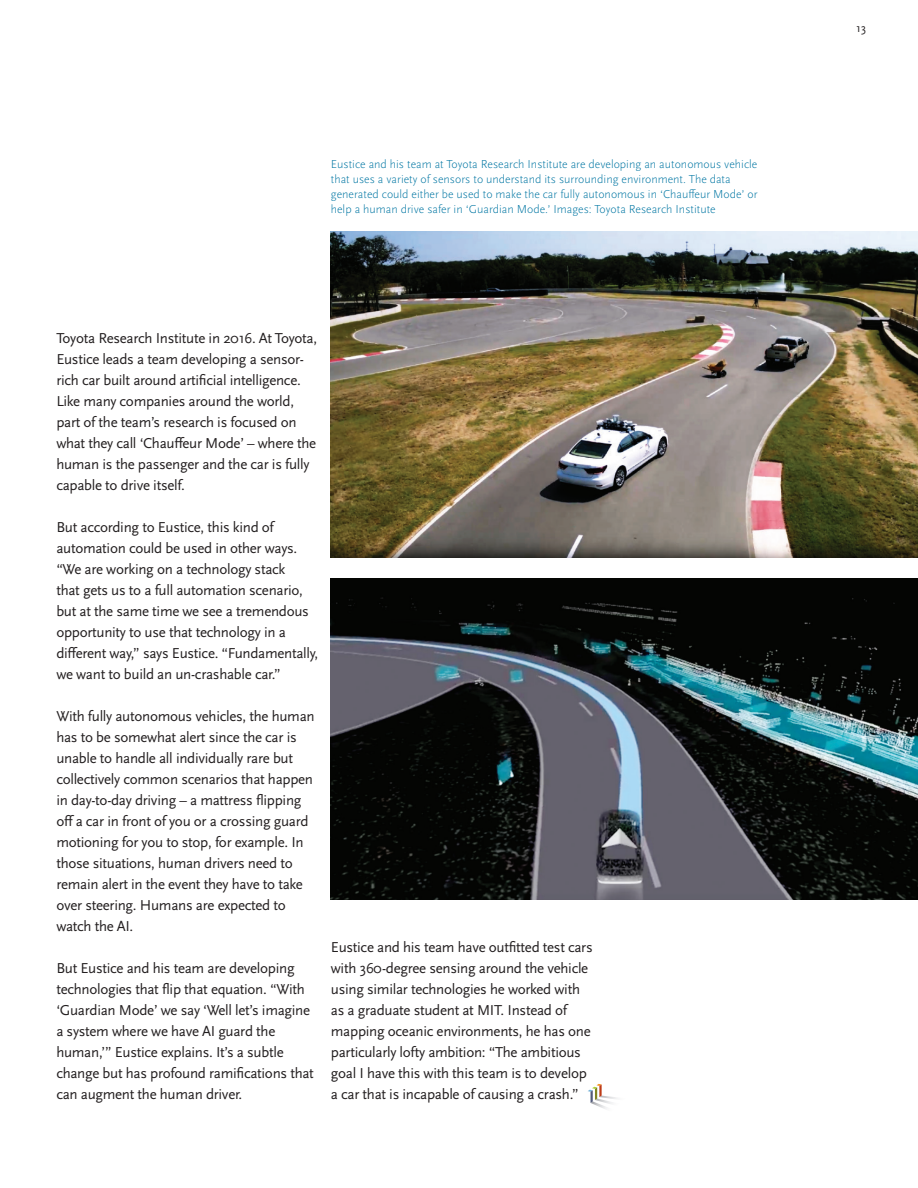
<style>
.page{position:relative;width:918px;height:1188px;background:#fff}
.page>*{position:absolute;margin:0;border:0;box-sizing:border-box;transform-origin:0 0}
.t1{font:15px/21px "Scala Sans OT";letter-spacing:-.02em;color:#231f20}
.t2{font:300 12px/15px "Scala Sans OT";color:#0076a3}
.t3{font:12px "Scala Sans OT";color:#231f20}
</style>
<div class="page">
<svg style="left:588px;top:1084px;width:29px;height:25px"></svg>
<img style="left:331px;top:579px;width:587px;height:321px">
<img style="left:331px;top:231px;width:587px;height:327px">
<p class="t2" style="left:331px;top:157px;width:428px">Eustice and his team at Toyota Research Institute are developing an autonomous vehicle that uses a variety of sensors to understand its surrounding environment. The data generated could either be used to make the car fully autonomous in ‘Chauffeur Mode’ or help a human drive safer in ‘Guardian Mode.’ Images: Toyota Research Institute</p>
<p class="t1" style="left:56px;top:328px;width:262px">Toyota Research Institute in 2016. At Toyota, Eustice leads a team developing a sensor&shy;rich car built around artificial intelligence.<br>Like many companies around the world, part of the team’s research is focused on what they call ‘Chauffeur Mode’ – where the human is the passenger and the car is fully capable to drive itself.</p>
<p class="t1" style="left:56px;top:517px;width:263px">But according to Eustice, this kind of automation could be used in other ways. “We are working on a technology stack<br>that gets us to a full automation scenario, but at the same time we see a tremendous opportunity to use that technology in a different way,” says Eustice. “Fundamentally, we want to build an un-crashable car.”</p>
<p class="t1" style="left:56px;top:706px;width:260px">With fully autonomous vehicles, the human has to be somewhat alert since the car is unable to handle all individually rare but collectively common scenarios that happen in day-to-day driving – a mattress flipping off a car in front of you or a crossing guard motioning for you to stop, for example. In those situations, human drivers need to remain alert in the event they have to take over steering. Humans are expected to watch the AI.</p>
<p class="t1" style="left:56px;top:958px;width:259px">But Eustice and his team are developing technologies that flip that equation. “With ‘Guardian Mode’ we say ‘Well let’s imagine a system where we have AI guard the human,’” Eustice explains. It’s a subtle change but has profound ramifications that can augment the human driver.</p>
<p class="t1" style="left:331px;top:937px;width:263px">Eustice and his team have outfitted test cars with 360-degree sensing around the vehicle using similar technologies he worked with as a graduate student at MIT. Instead of mapping oceanic environments, he has one particularly lofty ambition: “The ambitious goal I have this with this team is to develop a car that is incapable of causing a crash.”</p>
<p class="t3" style="left:856px;top:22px;width:11px">13</p>
</div>
